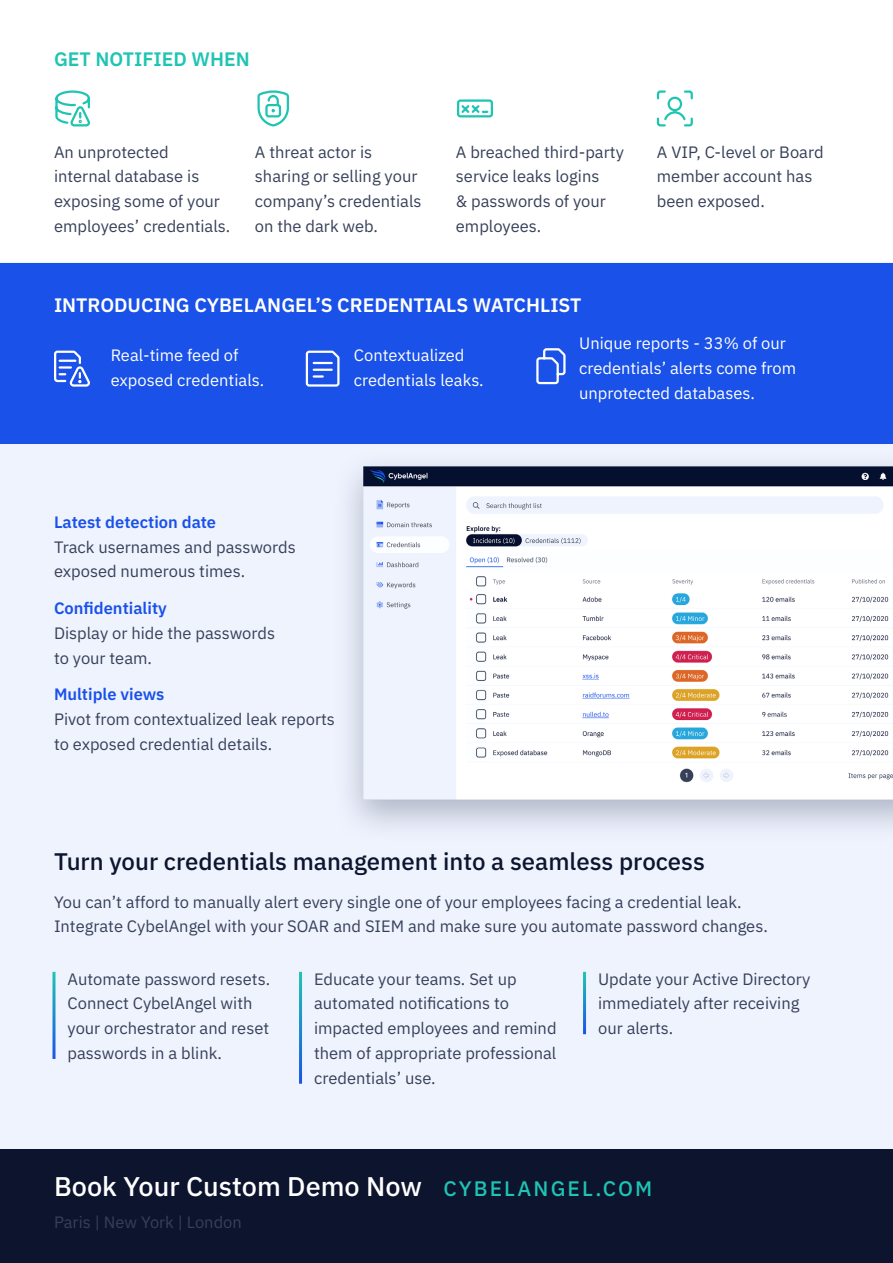
<style>
.page{position:relative;width:893px;height:1263px;background:#fff}
.page>*{position:absolute;margin:0;border:0;box-sizing:border-box;transform-origin:0 0}
.Heading2{font:500 27px "IBM Plex Sans";color:#fff}
.Heading2-2{font:500 24px "IBM Plex Sans";color:#0c142e}
.Heading2-3{font:500 21px "IBM Plex Sans";letter-spacing:.1em;color:#1fc4b3}
.Paragraph_Style_4{font:600 19.5px "IBM Plex Sans";color:#fff}
.Paragraph_Style_4-2{font:600 19.5px "IBM Plex Sans";color:#1fc4b3}
.BODY{font:16.5px/24.8px "IBM Plex Sans";color:#374059}
.Bulleted_List{font:16.5px/24.8px "IBM Plex Sans";color:#374059}
.BODY-2{font:16.5px/24.8px "IBM Plex Sans";color:#fff}
.s1{font-weight:600;color:#1951e9}
</style>
<div class="page">
<div style="left:0;top:263px;width:893px;height:1000px;background:#eff3fe"></div>
<div style="left:0;top:263px;width:893px;height:180px;background:#1951e9"></div>
<div style="left:0;top:1149px;width:893px;height:114px;background:#0c142e"></div>
<img style="left:348px;top:465px;width:545px;height:363px">
<svg style="left:54px;top:350px;width:36px;height:37px"></svg>
<svg style="left:536px;top:348px;width:30px;height:37px"></svg>
<svg style="left:305px;top:350px;width:35px;height:37px"></svg>
<svg style="left:55px;top:90px;width:35px;height:37px"></svg>
<svg style="left:656px;top:90px;width:37px;height:37px"></svg>
<svg style="left:457px;top:99px;width:36px;height:19px"></svg>
<svg style="left:257px;top:90px;width:32px;height:37px"></svg>
<svg style="left:52px;top:972px;width:4px;height:87px"></svg>
<hr style="left:299px;top:972px;width:3px;height:112px;background:#fff">
<hr style="left:583px;top:972px;width:3px;height:62px;background:#fff">
<p class="Paragraph_Style_4-2" style="left:54px;top:44px;width:197px">GET NOTIFIED WHEN</p>
<p class="BODY" style="left:54px;top:138px;width:178px">An unprotected<br>internal database is exposing some of your employees’ credentials.</p>
<p class="BODY" style="left:255px;top:138px;width:168px">A threat actor is sharing or selling your company’s credentials on the dark web.</p>
<p class="BODY" style="left:456px;top:138px;width:169px">A breached third-party service leaks logins<br>&amp; passwords of your employees.</p>
<p class="BODY" style="left:657px;top:138px;width:168px">A VIP, C-level or Board member account has been exposed.</p>
<p class="Paragraph_Style_4" style="left:54px;top:289px;width:529px">INTRODUCING CYBELANGEL’S CREDENTIALS WATCHLIST</p>
<p class="BODY-2" style="left:111px;top:342px;width:155px">Real-time feed of exposed credentials.</p>
<p class="BODY-2" style="left:354px;top:341px;width:131px">Contextualized credentials leaks.</p>
<p class="BODY-2" style="left:579px;top:329px;width:218px">Unique reports - 33% of our credentials’ alerts come from unprotected databases.</p>
<p class="BODY" style="left:54px;top:508px;width:243px"><span class="s1">Latest detection date<br></span>Track usernames and passwords exposed numerous times.</p>
<p class="BODY" style="left:54px;top:594px;width:223px"><span class="s1">Confidentiality<br></span>Display or hide the passwords to your team.</p>
<p class="BODY" style="left:54px;top:680px;width:282px"><span class="s1">Multiple views<br></span>Pivot from contextualized leak reports to exposed credential details.</p>
<p class="Heading2-2" style="left:54px;top:843px;width:652px">Turn your credentials management into a seamless process</p>
<p class="Bulleted_List" style="left:54px;top:888px;width:715px">You can’t afford to manually alert every single one of your employees facing a credential leak.<br>Integrate CybelAngel with your SOAR and SIEM and make sure you automate password changes.</p>
<p class="Bulleted_List" style="left:68px;top:965px;width:204px">Automate password resets.<br>Connect CybelAngel with your orchestrator and reset passwords in a blink.</p>
<p class="Bulleted_List" style="left:598px;top:965px;width:214px">Update your Active Directory immediately after receiving our alerts.</p>
<p class="Bulleted_List" style="left:314px;top:965px;width:244px">Educate your teams. Set up automated notifications to impacted employees and remind them of appropriate professional credentials’ use.</p>
<p class="Heading2" style="left:54px;top:1165px;width:370px">Book Your Custom Demo Now</p>
<p class="Heading2-3" style="left:443px;top:1172px;width:210px">CYBELANGEL.COM</p>
<p class="BODY" style="left:54px;top:1208px;width:189px">Paris | New York | London</p>
</div>
